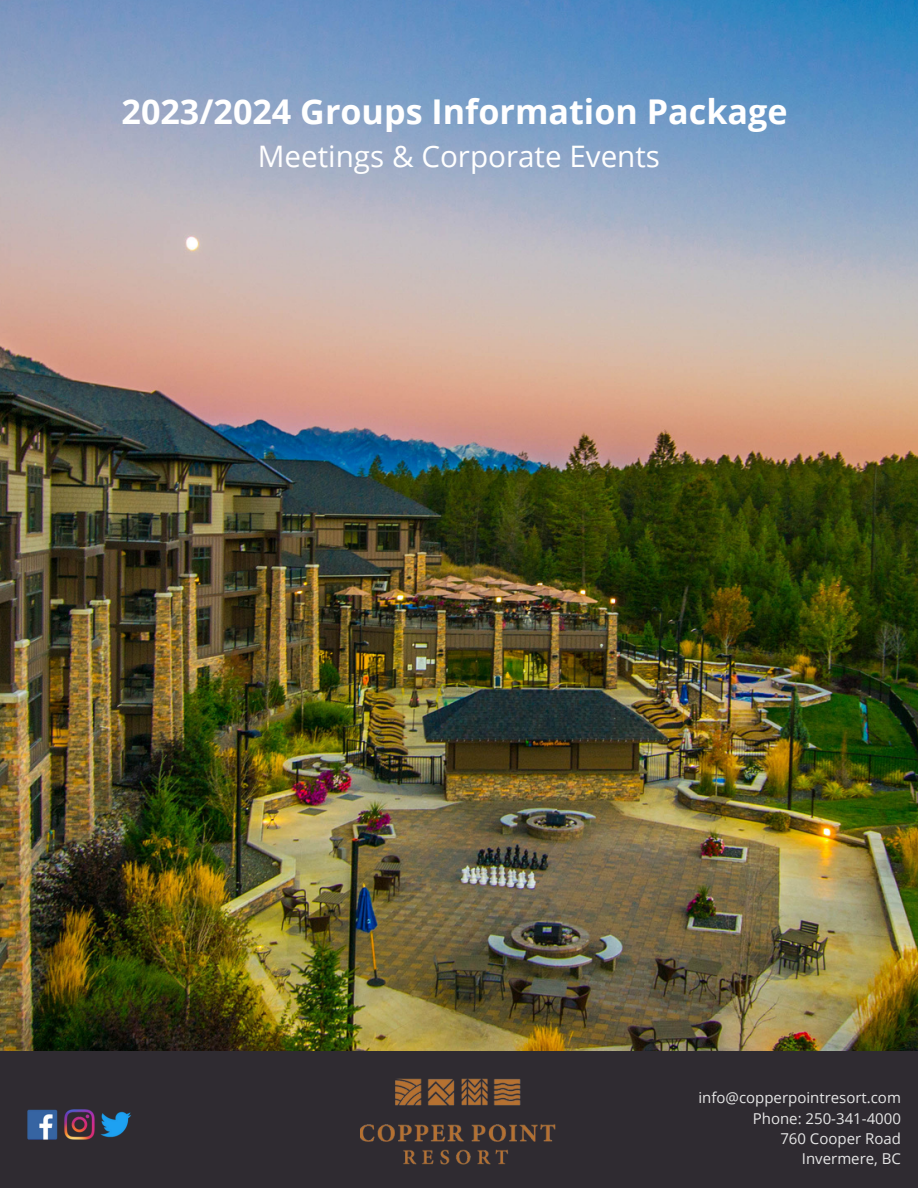
<style>
.page{position:relative;width:918px;height:1188px;background:#fff}
.page>*{position:absolute;margin:0;border:0;box-sizing:border-box;transform-origin:0 0}
.t1{font:700 34.05px "Open Sans";color:#fff}
.t2{font:29.55px "Open Sans";color:#fff}
.t3{font:15px/20.2px "Open Sans";color:#e6e6e6;text-align:right}
</style>
<div class="page">
<img style="left:0;top:0;width:918px;height:1051px">
<div style="left:0;top:1051px;width:918px;height:137px;background:#2f2b31"></div>
<img style="left:360px;top:1078px;width:196px;height:87px">
<img style="left:27px;top:1109px;width:104px;height:31px">
<h1 class="t1" style="left:122px;top:88px;width:667px">2023/2024 Groups Information Package</h1>
<h2 class="t2" style="left:258px;top:136px;width:404px">Meetings &amp; Corporate Events</h2>
<p class="t3" style="left:698px;top:1087px;width:204px">info@copperpointresort.com<br>Phone: 250-341-4000<br>760 Cooper Road<br>Invermere, BC</p>
</div>
